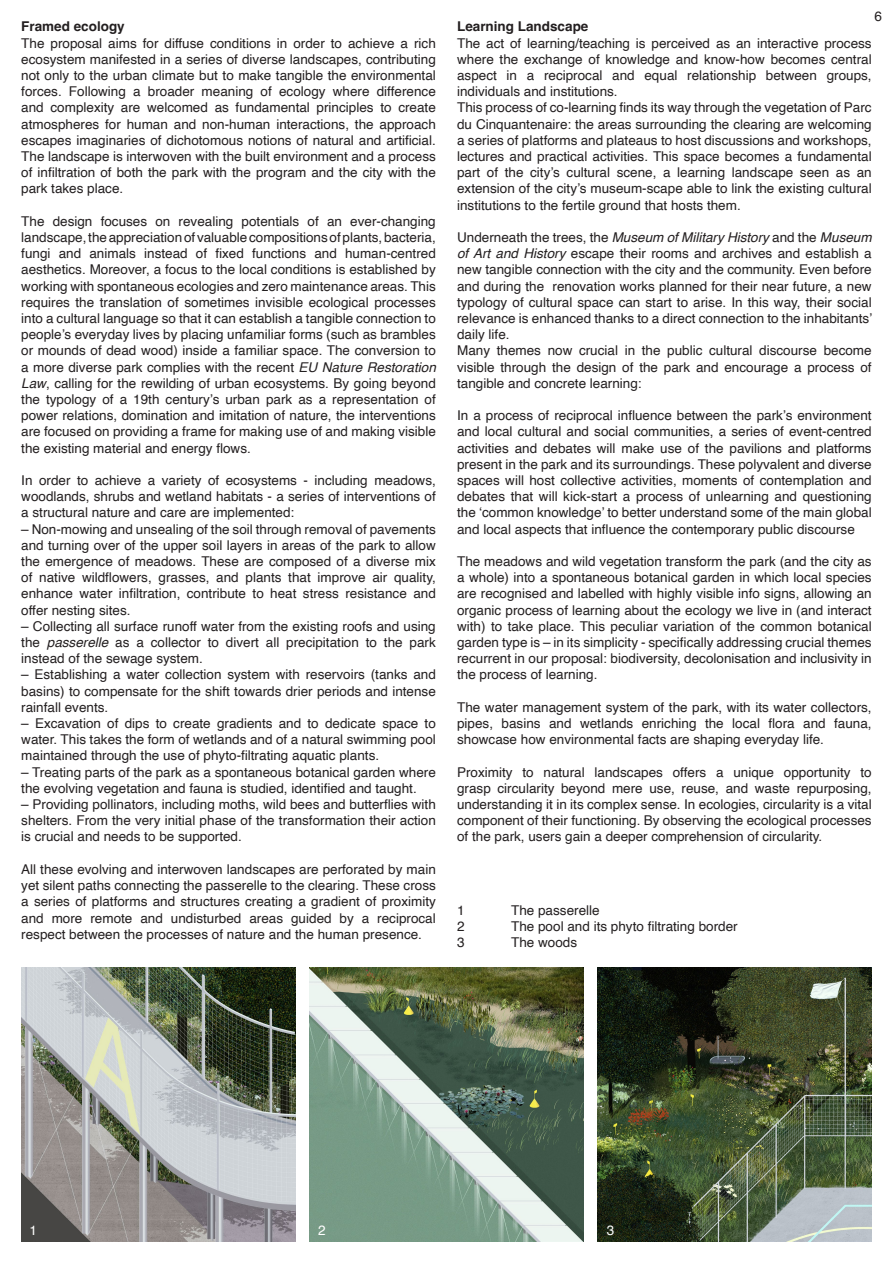
<style>
.page{position:relative;width:893px;height:1263px;background:#fff}
.page>*{position:absolute;margin:0;border:0;box-sizing:border-box;transform-origin:0 0}
.t1{font:13.5px/16.2px "Helvetica";color:#231f20;text-align:justify}
.t2{font:700 13.5px "Helvetica";color:#231f20}
.t3{font:13.5px "Helvetica";color:#fff}
.s1{font-style:italic}
</style>
<div class="page">
<img style="left:21px;top:967px;width:274px;height:274px">
<img style="left:598px;top:967px;width:274px;height:274px">
<img style="left:310px;top:968px;width:273px;height:274px">
<p class="t2" style="left:21px;top:18px;width:105px">Framed ecology</p>
<p class="t1" style="left:21px;top:35px;width:416px">The proposal aims for diffuse conditions in order to achieve a rich ecosystem manifested in a series of diverse landscapes, contributing not only to the urban climate but to make tangible the environmental forces. Following a broader meaning of ecology where difference and complexity are welcomed as fundamental principles to create atmospheres for human and non-human interactions, the approach escapes imaginaries of dichotomous notions of natural and artificial.<br>The landscape is interwoven with the built environment and a process of infiltration of both the park with the program and the city with the park takes place.</p>
<p class="t1" style="left:21px;top:213px;width:416px">The design focuses on revealing potentials of an ever-changing landscape, the appreciation of valuable compositions of plants, bacteria, fungi and animals instead of fixed functions and human-centred aesthetics. Moreover, a focus to the local conditions is established by working with spontaneous ecologies and zero maintenance areas. This requires the translation of sometimes invisible ecological processes into a cultural language so that it can establish a tangible connection to people’s everyday lives by placing unfamiliar forms (such as brambles or mounds of dead wood) inside a familiar space. The conversion to a more diverse park complies with the recent <span class="s1">EU Nature Restoration Law</span>, calling for the rewilding of urban ecosystems. By going beyond the typology of a 19th century’s urban park as a representation of power relations, domination and imitation of nature, the interventions are focused on providing a frame for making use of and making visible the existing material and energy flows.</p>
<p class="t1" style="left:21px;top:473px;width:416px">In order to achieve a variety of ecosystems - including meadows, woodlands, shrubs and wetland habitats - a series of interventions of a structural nature and care are implemented:</p>
<p class="t1" style="left:21px;top:521px;width:416px">– Non-mowing and unsealing of the soil through removal of pavements and turning over of the upper soil layers in areas of the park to allow the emergence of meadows. These are composed of a diverse mix of native wildflowers, grasses, and plants that improve air quality, enhance water infiltration, contribute to heat stress resistance and offer nesting sites.</p>
<p class="t1" style="left:21px;top:618px;width:416px">– Collecting all surface runoff water from the existing roofs and using the <span class="s1">passerelle</span> as a collector to divert all precipitation to the park instead of the sewage system.</p>
<p class="t1" style="left:21px;top:667px;width:416px">– Establishing a water collection system with reservoirs (tanks and basins) to compensate for the shift towards drier periods and intense rainfall events.</p>
<p class="t1" style="left:21px;top:716px;width:416px">– Excavation of dips to create gradients and to dedicate space to water. This takes the form of wetlands and of a natural swimming pool maintained through the use of phyto-filtrating aquatic plants.</p>
<p class="t1" style="left:21px;top:764px;width:416px">– Treating parts of the park as a spontaneous botanical garden where the evolving vegetation and fauna is studied, identified and taught.</p>
<p class="t1" style="left:21px;top:797px;width:416px">– Providing pollinators, including moths, wild bees and butterflies with shelters. From the very initial phase of the transformation their action is crucial and needs to be supported.</p>
<p class="t1" style="left:21px;top:861px;width:416px">All these evolving and interwoven landscapes are perforated by main yet silent paths connecting the passerelle to the clearing. These cross a series of platforms and structures creating a gradient of proximity and more remote and undisturbed areas guided by a reciprocal respect between the processes of nature and the human presence.</p>
<p class="t1" style="left:874px;top:9px;width:9px">6</p>
<p class="t2" style="left:457px;top:18px;width:133px">Learning Landscape</p>
<p class="t1" style="left:457px;top:35px;width:416px;text-align:left">The act of learning/teaching is perceived as an interactive process where the exchange of knowledge and know-how becomes central aspect in a reciprocal and equal relationship between groups, individuals and institutions.<br>This process of co-learning finds its way through the vegetation of Parc du Cinquantenaire: the areas surrounding the clearing are welcoming a series of platforms and plateaus to host discussions and workshops, lectures and practical activities. This space becomes a fundamental part of the city’s cultural scene, a learning landscape seen as an extension of the city’s museum-scape able to link the existing cultural institutions to the fertile ground that hosts them.</p>
<p class="t1" style="left:457px;top:230px;width:417px;text-align:left">Underneath the trees, the <span class="s1">Museum of Military History</span> and the <span class="s1">Museum of Art and History</span> escape their rooms and archives and establish a new tangible connection with the city and the community. Even before and during the renovation works planned for their near future, a new typology of cultural space can start to arise. In this way, their social relevance is enhanced thanks to a direct connection to the inhabitants’ daily life.<br>Many themes now crucial in the public cultural discourse become visible through the design of the park and encourage a process of tangible and concrete learning:</p>
<p class="t1" style="left:457px;top:408px;width:416px">In a process of reciprocal influence between the park’s environment and local cultural and social communities, a series of event-centred activities and debates will make use of the pavilions and platforms present in the park and its surroundings. These polyvalent and diverse spaces will host collective activities, moments of contemplation and debates that will kick-start a process of unlearning and questioning the ‘common knowledge’ to better understand some of the main global and local aspects that influence the contemporary public discourse</p>
<p class="t1" style="left:457px;top:554px;width:416px">The meadows and wild vegetation transform the park (and the city as a whole) into a spontaneous botanical garden in which local species are recognised and labelled with highly visible info signs, allowing an organic process of learning about the ecology we live in (and interact with) to take place. This peculiar variation of the common botanical garden type is – in its simplicity - specifically addressing crucial themes recurrent in our proposal: biodiversity, decolonisation and inclusivity in the process of learning.</p>
<p class="t1" style="left:457px;top:699px;width:416px">The water management system of the park, with its water collectors, pipes, basins and wetlands enriching the local flora and fauna, showcase how environmental facts are shaping everyday life.</p>
<p class="t1" style="left:457px;top:764px;width:416px">Proximity to natural landscapes offers a unique opportunity to grasp circularity beyond mere use, reuse, and waste repurposing, understanding it in its complex sense. In ecologies, circularity is a vital component of their functioning. By observing the ecological processes of the park, users gain a deeper comprehension of circularity.</p>
<p class="t1" style="left:457px;top:902px;width:9px">1</p>
<p class="t1" style="left:511px;top:902px;width:90px">The passerelle</p>
<p class="t1" style="left:457px;top:918px;width:9px">2</p>
<p class="t1" style="left:511px;top:918px;width:228px">The pool and its phyto filtrating border</p>
<p class="t1" style="left:457px;top:935px;width:9px">3</p>
<p class="t1" style="left:511px;top:935px;width:68px">The woods</p>
<p class="t3" style="left:30px;top:1220px;width:9px">1</p>
<p class="t3" style="left:318px;top:1220px;width:9px">2</p>
<p class="t3" style="left:607px;top:1220px;width:9px">3</p>
</div>
